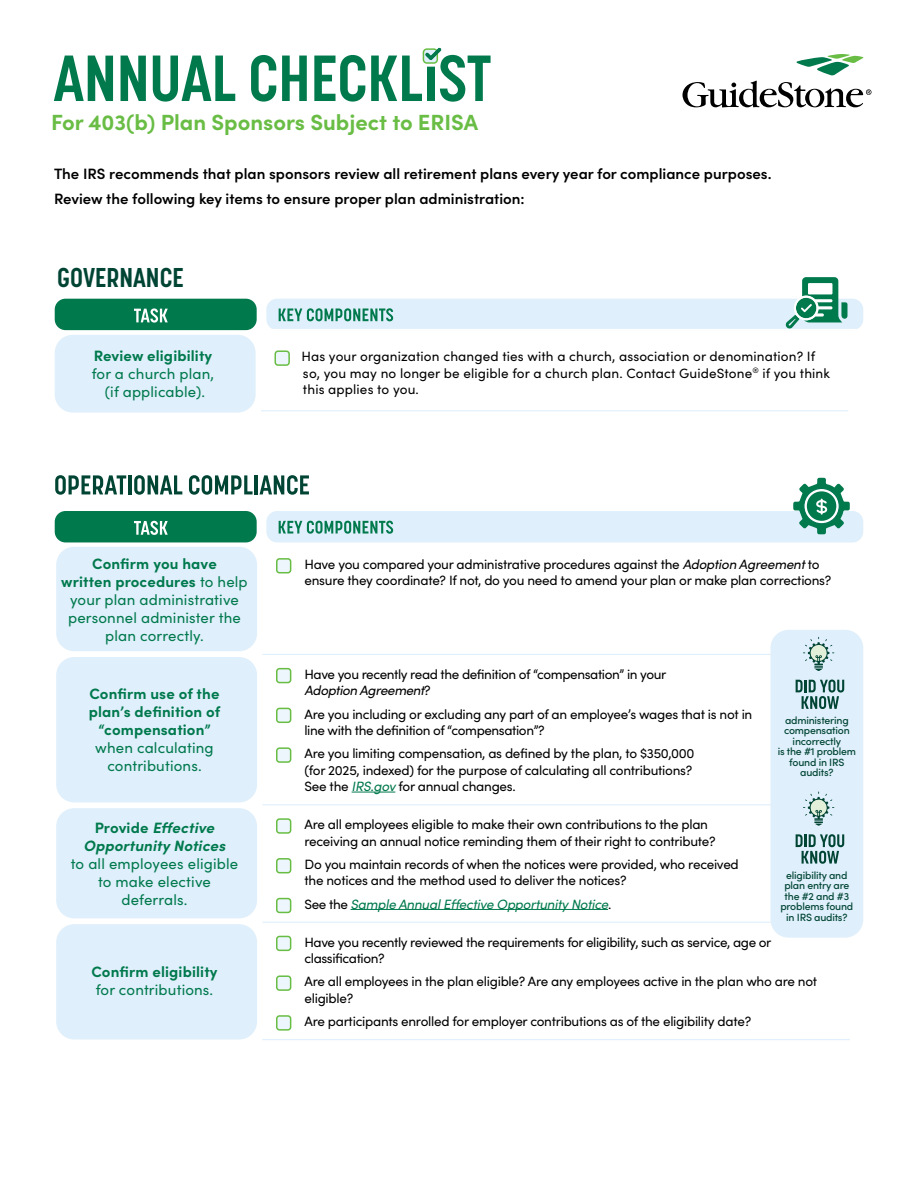
<style>
.page{position:relative;width:918px;height:1188px;background:#fff}
.page>*{position:absolute;margin:0;border:0;box-sizing:border-box;transform-origin:0 0}
.t1{font:700 27px "Korolev Condensed";color:#043}
.t2{font:700 22.05px "Sofia Pro";color:#69bd45}
.t3{font:15px/18px "Sofia Pro";letter-spacing:.01em;color:#00794d;text-align:center}
.t4{font:600 15px/24.8px "Sofia Pro";color:#000}
.t5{font:700 15px/18px "Sofia Pro";letter-spacing:.01em;color:#00794d;text-align:center}
.t6{font:italic 700 15px/18px "Sofia Pro";letter-spacing:.01em;color:#00794d;text-align:center}
.t7{font:13.5px/16.5px "Sofia Pro";letter-spacing:-.02em;color:#000}
.t8{font:13.5px/16.2px "Sofia Pro";letter-spacing:.01em;color:#000}
.t9{font:italic 13.5px "Sofia Pro";letter-spacing:-.02em;color:#00794d}
.t10{font:500 10.5px/10.5px "Sofia Pro";letter-spacing:-.02em;color:#043;text-align:center}
.s1{font-weight:700}
.s2{font-style:italic}
.s3{font-style:normal}
.s4{font-style:italic;color:#00794d}
.s5{font-style:normal;color:#000}
</style>
<div class="page">
<svg style="left:683px;top:54px;width:189px;height:54px"></svg>
<div style="left:266px;top:299px;width:597px;height:31px;background:#dfeffb;border-radius:11px"></div>
<div style="left:55px;top:335px;width:201px;height:78px;background:#dfeffb;border-radius:18px"></div>
<hr style="left:262px;top:329px;width:602px;height:1px;background:#fff">
<div style="left:55px;top:299px;width:202px;height:31px;background:#00794d;border-radius:11px"></div>
<svg style="left:134px;top:308px;width:34px;height:15px"></svg>
<svg style="left:279px;top:308px;width:114px;height:13px"></svg>
<svg style="left:786px;top:277px;width:61px;height:51px"></svg>
<hr style="left:261px;top:410px;width:587px;height:1px;background:#dfeffb">
<div style="left:275px;top:351px;width:14px;height:14px;background:#edf6fd;border-radius:3px"></div>
<div style="left:275px;top:350px;width:15px;height:16px;border:2px solid #69bd45;border-radius:3px"></div>
<div style="left:56px;top:547px;width:201px;height:104px;background:#dfeffb;border-radius:18px"></div>
<div style="left:56px;top:657px;width:201px;height:145px;background:#dfeffb;border-radius:18px"></div>
<div style="left:56px;top:808px;width:201px;height:110px;background:#dfeffb;border-radius:18px"></div>
<div style="left:56px;top:924px;width:201px;height:116px;background:#dfeffb;border-radius:18px"></div>
<hr style="left:262px;top:654px;width:588px;height:1px;background:#dfeffb">
<hr style="left:262px;top:804px;width:588px;height:1px;background:#dfeffb">
<hr style="left:262px;top:922px;width:588px;height:1px;background:#dfeffb">
<hr style="left:262px;top:1039px;width:588px;height:1px;background:#dfeffb">
<div style="left:277px;top:559px;width:14px;height:14px;background:#edf6fd;border-radius:3px"></div>
<div style="left:276px;top:558px;width:15px;height:15px;border:2px solid #69bd45;border-radius:3px"></div>
<hr style="left:352px;top:792px;width:43px;height:1px;background:#00794d">
<div style="left:277px;top:669px;width:14px;height:14px;background:#edf6fd;border-radius:3px"></div>
<div style="left:276px;top:668px;width:15px;height:15px;border:2px solid #69bd45;border-radius:3px"></div>
<div style="left:277px;top:708px;width:14px;height:14px;background:#edf6fd;border-radius:3px"></div>
<div style="left:276px;top:708px;width:15px;height:15px;border:2px solid #69bd45;border-radius:3px"></div>
<div style="left:277px;top:748px;width:14px;height:14px;background:#edf6fd;border-radius:3px"></div>
<div style="left:276px;top:747px;width:15px;height:16px;border:2px solid #69bd45;border-radius:3px"></div>
<hr style="left:351px;top:909px;width:257px;height:1px;background:#00794d">
<div style="left:277px;top:819px;width:14px;height:14px;background:#edf6fd;border-radius:3px"></div>
<div style="left:276px;top:818px;width:15px;height:16px;border:2px solid #69bd45;border-radius:3px"></div>
<div style="left:277px;top:859px;width:14px;height:14px;background:#edf6fd;border-radius:3px"></div>
<div style="left:276px;top:858px;width:15px;height:15px;border:2px solid #69bd45;border-radius:3px"></div>
<div style="left:277px;top:899px;width:14px;height:13px;background:#edf6fd;border-radius:3px"></div>
<div style="left:276px;top:898px;width:15px;height:15px;border:2px solid #69bd45;border-radius:3px"></div>
<div style="left:277px;top:936px;width:14px;height:14px;background:#edf6fd;border-radius:3px"></div>
<div style="left:276px;top:936px;width:15px;height:15px;border:2px solid #69bd45;border-radius:3px"></div>
<div style="left:277px;top:976px;width:14px;height:14px;background:#edf6fd;border-radius:3px"></div>
<div style="left:276px;top:975px;width:15px;height:16px;border:2px solid #69bd45;border-radius:3px"></div>
<div style="left:277px;top:1016px;width:14px;height:14px;background:#edf6fd;border-radius:3px"></div>
<div style="left:276px;top:1015px;width:15px;height:16px;border:2px solid #69bd45;border-radius:3px"></div>
<svg style="left:55px;top:475px;width:71px;height:20px"></svg>
<hr style="left:128px;top:475px;width:3px;height:19px;background:#043">
<svg style="left:134px;top:475px;width:48px;height:20px"></svg>
<svg style="left:189px;top:475px;width:64px;height:20px"></svg>
<hr style="left:255px;top:475px;width:3px;height:19px;background:#043">
<svg style="left:260px;top:475px;width:49px;height:20px"></svg>
<div style="left:55px;top:511px;width:202px;height:31px;background:#00794d;border-radius:11px"></div>
<div style="left:266px;top:511px;width:597px;height:31px;background:#dfeffb;border-radius:11px"></div>
<svg style="left:134px;top:521px;width:34px;height:14px"></svg>
<svg style="left:279px;top:521px;width:114px;height:13px"></svg>
<svg style="left:793px;top:478px;width:57px;height:56px"></svg>
<div style="left:771px;top:630px;width:92px;height:308px;background:#dfeffb;border-radius:18px"></div>
<svg style="left:803px;top:637px;width:31px;height:34px"></svg>
<svg style="left:796px;top:680px;width:48px;height:29px"></svg>
<svg style="left:803px;top:792px;width:31px;height:34px"></svg>
<svg style="left:796px;top:834px;width:48px;height:30px"></svg>
<svg style="left:54px;top:56px;width:59px;height:45px"></svg>
<svg style="left:121px;top:56px;width:25px;height:45px"></svg>
<svg style="left:153px;top:56px;width:82px;height:46px"></svg>
<svg style="left:251px;top:55px;width:25px;height:47px"></svg>
<svg style="left:282px;top:56px;width:25px;height:45px"></svg>
<svg style="left:314px;top:55px;width:51px;height:47px"></svg>
<svg style="left:371px;top:47px;width:120px;height:55px"></svg>
<h2 class="t2" style="left:51px;top:105px;width:429px">For 403(b) Plan Sponsors Subject to ERISA</h2>
<p class="t4" style="left:54px;top:161px;width:719px">The IRS recommends that plan sponsors review all retirement plans every year for compliance purposes.<br>Review the following key items to ensure proper plan administration:</p>
<h1 class="t1" style="left:57px;top:262px;width:128px">GOVERNANCE</h1>
<p class="t5" style="left:94px;top:346px;width:120px">Review eligibility</p>
<p class="t3" style="left:92px;top:364px;width:124px">for a church plan, (if applicable).</p>
<p class="t8" style="left:301px;top:348px;width:530px">Has your organization changed ties with a church, association or denomination? If so, you may no longer be eligible for a church plan. Contact GuideStone<sup>®</sup> if you think this applies to you.</p>
<p class="t3" style="left:61px;top:554px;width:188px"><span class="s1">Confirm you have<br>written procedures</span> to help your plan administrative personnel administer the plan correctly.</p>
<p class="t7" style="left:305px;top:555px;width:528px">Have you compared your administrative procedures against the <span class="s2">Adoption Agreement</span> to ensure they coordinate? If not, do you need to amend your plan or make plan corrections?</p>
<p class="t5" style="left:89px;top:684px;width:133px">Confirm use of the plan’s definition of “compensation”</p>
<p class="t3" style="left:95px;top:738px;width:120px">when calculating contributions.</p>
<p class="t6" style="left:84px;top:817px;width:143px"><span class="s3">Provide</span> Effective<br>Opportunity Notices</p>
<p class="t3" style="left:71px;top:854px;width:169px">to all employees eligible to make elective deferrals.</p>
<p class="t5" style="left:91px;top:962px;width:128px">Confirm eligibility</p>
<p class="t3" style="left:96px;top:980px;width:119px">for contributions.</p>
<p class="t7" style="left:305px;top:665px;width:363px">Have you recently read the definition of “compensation” in your<br><span class="s2">Adoption Agreement</span>?</p>
<p class="t7" style="left:305px;top:705px;width:449px">Are you including or excluding any part of an employee’s wages that is not in line with the definition of “compensation”?</p>
<p class="t7" style="left:305px;top:745px;width:392px">Are you limiting compensation, as defined by the plan, to $350,000 (for 2025, indexed) for the purpose of calculating all contributions?<br>See the <span class="s4">IRS.gov</span> for annual changes.</p>
<p class="t7" style="left:305px;top:815px;width:413px">Are all employees eligible to make their own contributions to the plan receiving an annual notice reminding them of their right to contribute?</p>
<p class="t7" style="left:305px;top:855px;width:436px">Do you maintain records of when the notices were provided, who received the notices and the method used to deliver the notices?</p>
<p class="t9" style="left:305px;top:894px;width:308px"><span class="s5">See the</span> Sample Annual Effective Opportunity Notice<span class="s5">.</span></p>
<p class="t10" style="left:778px;top:714px;width:80px">administering compensation incorrectly<br>is the #1 problem found in IRS audits?</p>
<p class="t10" style="left:780px;top:869px;width:74px">eligibility and plan entry are the #2 and #3 problems found in IRS audits?</p>
<p class="t7" style="left:305px;top:933px;width:468px">Have you recently reviewed the requirements for eligibility, such as service, age or classification?</p>
<p class="t7" style="left:305px;top:973px;width:514px">Are all employees in the plan eligible? Are any employees active in the plan who are not eligible?</p>
<p class="t7" style="left:305px;top:1012px;width:448px">Are participants enrolled for employer contributions as of the eligibility date?</p>
</div>
